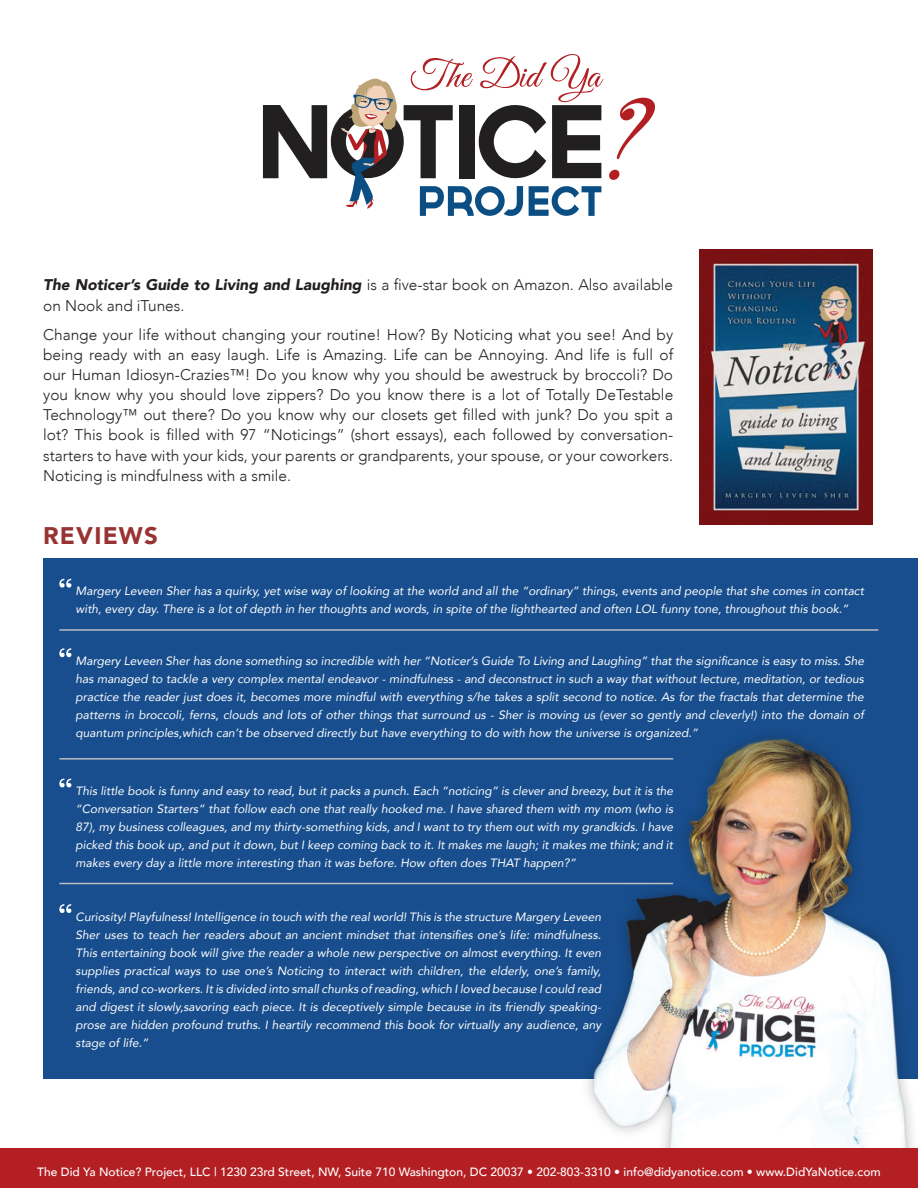
<style>
.page{position:relative;width:918px;height:1188px;background:#fff}
.page>*{position:absolute;margin:0;border:0;box-sizing:border-box;transform-origin:0 0}
.t1{font:900 24px "Avenir";letter-spacing:.05em;color:#933}
.t2{font:300 15.45px/20.1px "Avenir";color:#231f20}
.t3{font:italic 12px/18px "Avenir";color:#fff;text-align:justify}
.t4{font:500 12px "Avenir";color:#fff}
.s1{font-weight:900;font-style:italic}
</style>
<div class="page">
<div style="left:43px;top:558px;width:875px;height:520px;background:#184e8d"></div>
<svg style="left:59px;top:579px;width:12px;height:9px"></svg>
<svg style="left:59px;top:648px;width:12px;height:9px"></svg>
<svg style="left:59px;top:779px;width:12px;height:8px"></svg>
<svg style="left:59px;top:904px;width:12px;height:9px"></svg>
<hr style="left:59px;top:758px;width:614px;height:2px;background:#bcbdc0">
<hr style="left:59px;top:883px;width:614px;height:1px;background:#bcbdc0">
<hr style="left:59px;top:629px;width:819px;height:2px;background:#bcbdc0">
<img style="left:559px;top:736px;width:359px;height:413px">
<img style="left:700px;top:250px;width:172px;height:275px">
<div style="left:0;top:1149px;width:918px;height:39px;background:#b31f23"></div>
<svg style="left:263px;top:54px;width:392px;height:162px"></svg>
<p class="t2" style="left:43px;top:275px;width:631px"><span class="s1">The Noticer’s Guide to Living and Laughing</span> is a five-star book on Amazon. Also available on Nook and iTunes.</p>
<p class="t2" style="left:43px;top:325px;width:632px;text-align:justify">Change your life without changing your routine! How? By Noticing what you see! And by being ready with an easy laugh. Life is Amazing. Life can be Annoying. And life is full of our Human Idiosyn-Crazies™! Do you know why you should be awestruck by broccoli? Do you know why you should love zippers? Do you know there is a lot of Totally DeTestable Technology™ out there? Do you know why our closets get fi lled with junk? Do you spit a lot? This book is fi lled with 97 “Noticings” (short essays), each followed by conversation&shy;starters to have with your kids, your parents or grandparents, your spouse, or your coworkers.<br>Noticing is mindfulness with a smile.</p>
<p class="t1" style="left:43px;top:515px;width:116px">REVIEWS</p>
<p class="t3" style="left:76px;top:582px;width:790px">Margery Leveen Sher has a quirky, yet wise way of looking at the world and all the “ordinary” things, events and people that she comes in contact with, every day. There is a lot of depth in her thoughts and words, in spite of the lighthearted and often LOL funny tone, throughout this book.”</p>
<p class="t3" style="left:76px;top:651px;width:790px">Margery Leveen Sher has done something so incredible with her “Noticer’s Guide To Living and Laughing” that the significance is easy to miss. She has managed to tackle a very complex mental endeavor - mindfulness - and deconstruct in such a way that without lecture, meditation, or tedious practice the reader just does it, becomes more mindful with everything s/he takes a split second to notice. As for the fractals that determine the patterns in broccoli, ferns, clouds and lots of other things that surround us - Sher is moving us (ever so gently and cleverly!) into the domain of quantum principles,which can’t be observed directly but have everything to do with how the universe is organized.”</p>
<p class="t3" style="left:76px;top:782px;width:599px">This little book is funny and easy to read, but it packs a punch. Each “noticing” is clever and breezy, but it is the “Conversation Starters” that follow each one that really hooked me. I have shared them with my mom (who is 87), my business colleagues, and my thirty-something kids, and I want to try them out with my grandkids. I have picked this book up, and put it down, but I keep coming back to it. It makes me laugh; it makes me think; and it makes every day a little more interesting than it was before. How often does THAT happen?”</p>
<p class="t3" style="left:76px;top:907px;width:527px">Curiosity! Playfulness! Intelligence in touch with the real world! This is the structure Margery Leveen Sher uses to teach her readers about an ancient mindset that intensifies one’s life: mindfulness.<br>This entertaining book will give the reader a whole new perspective on almost everything. It even supplies practical ways to use one’s Noticing to interact with children, the elderly, one’s family, friends, and co-workers. It is divided into small chunks of reading, which I loved because I could read and digest it slowly,savoring each piece. It is deceptively simple because in its friendly speaking&shy;prose are hidden profound truths. I heartily recommend this book for virtually any audience, any stage of life.”</p>
<p class="t4" style="left:37px;top:1162px;width:845px">The Did Ya Notice? Project, LLC | 1230 23rd Street, NW, Suite 710 Washington, DC 20037 • 202-803-3310 • info@didyanotice.com • www.DidYaNotice.com</p>
</div>
